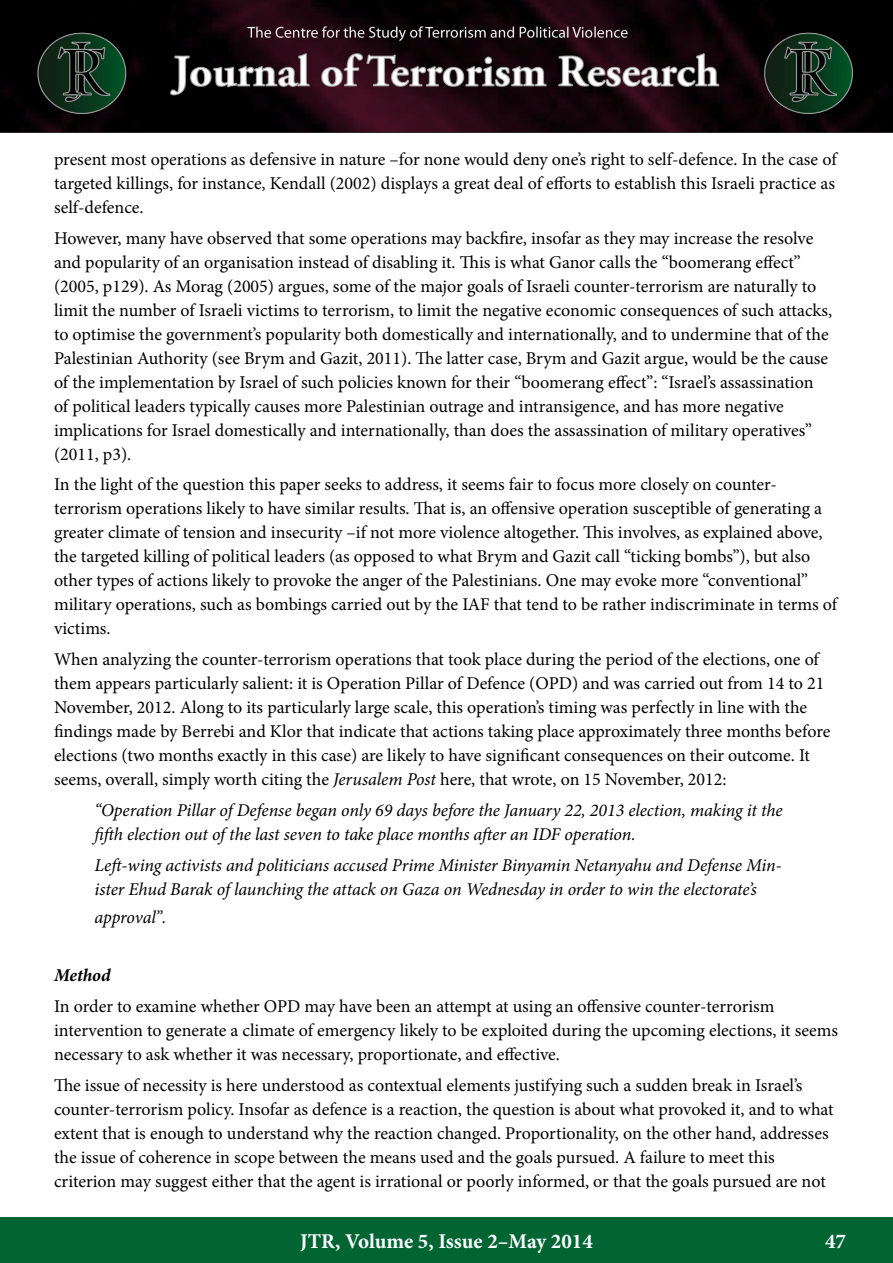
<style>
.page{position:relative;width:893px;height:1263px;background:#fff}
.page>*{position:absolute;margin:0;border:0;box-sizing:border-box;transform-origin:0 0}
.t1{font:700 21px "Minion Pro";color:#fff}
.t2{font:18px/24px "Minion Pro";color:#000}
.t3{font:italic 18px/24px "Minion Pro";letter-spacing:-.01em;color:#000}
.t4{font:italic 700 18px "Minion Pro";letter-spacing:-.005em;color:#000}
.s1{font-style:italic}
</style>
<div class="page">
<div style="left:0;top:1217px;width:893px;height:46px;background:#006533"></div>
<img style="left:0;top:0;width:893px;height:133px">
<p class="t2" style="left:54px;top:147px;width:784px;text-align:justify">present most operations as defensive in nature –for none would deny one’s right to self-defence. In the case of targeted killings, for instance, Kendall (2002) displays a great deal of efforts to establish this Israeli practice as self-defence.</p>
<p class="t2" style="left:54px;top:226px;width:780px">However, many have observed that some operations may backfire, insofar as they may increase the resolve and popularity of an organisation instead of disabling it. This is what Ganor calls the “boomerang effect” (2005, p129). As Morag (2005) argues, some of the major goals of Israeli counter-terrorism are naturally to limit the number of Israeli victims to terrorism, to limit the negative economic consequences of such attacks, to optimise the government’s popularity both domestically and internationally, and to undermine that of the Palestinian Authority (see Brym and Gazit, 2011). The latter case, Brym and Gazit argue, would be the cause of the implementation by Israel of such policies known for their “boomerang effect”: “Israel’s assassination of political leaders typically causes more Palestinian outrage and intransigence, and has more negative implications for Israel domestically and internationally, than does the assassination of military operatives” (2011, p3).</p>
<p class="t2" style="left:54px;top:473px;width:785px">In the light of the question this paper seeks to address, it seems fair to focus more closely on counter&shy;terrorism operations likely to have similar results. That is, an offensive operation susceptible of generating a greater climate of tension and insecurity –if not more violence altogether. This involves, as explained above, the targeted killing of political leaders (as opposed to what Brym and Gazit call “ticking bombs”), but also other types of actions likely to provoke the anger of the Palestinians. One may evoke more “conventional” military operations, such as bombings carried out by the IAF that tend to be rather indiscriminate in terms of victims.</p>
<p class="t2" style="left:54px;top:647px;width:778px">When analyzing the counter-terrorism operations that took place during the period of the elections, one of them appears particularly salient: it is Operation Pillar of Defence (OPD) and was carried out from 14 to 21<br>November, 2012. Along to its particularly large scale, this operation’s timing was perfectly in line with the findings made by Berrebi and Klor that indicate that actions taking place approximately three months before elections (two months exactly in this case) are likely to have significant consequences on their outcome. It seems, overall, simply worth citing the <span class="s1">Jerusalem Post</span> here, that wrote, on 15 November, 2012:</p>
<p class="t3" style="left:94px;top:798px;width:690px">“Operation Pillar of Defense began only 69 days before the January 22, 2013 election, making it the fifth election out of the last seven to take place months after an IDF operation.</p>
<p class="t3" style="left:94px;top:853px;width:689px">Left-wing activists and politicians accused Prime Minister Binyamin Netanyahu and Defense Min&shy;ister Ehud Barak of launching the attack on Gaza on Wednesday in order to win the electorate’s</p>
<p class="t3" style="left:94px;top:906px;width:73px">approval”.</p>
<p class="t4" style="left:54px;top:963px;width:58px">Method</p>
<p class="t2" style="left:54px;top:994px;width:786px">In order to examine whether OPD may have been an attempt at using an offensive counter-terrorism intervention to generate a climate of emergency likely to be exploited during the upcoming elections, it seems necessary to ask whether it was necessary, proportionate, and effective.</p>
<p class="t2" style="left:54px;top:1073px;width:781px">The issue of necessity is here understood as contextual elements justifying such a sudden break in Israel’s counter-terrorism policy. Insofar as defence is a reaction, the question is about what provoked it, and to what extent that is enough to understand why the reaction changed. Proportionality, on the other hand, addresses the issue of coherence in scope between the means used and the goals pursued. A failure to meet this criterion may suggest either that the agent is irrational or poorly informed, or that the goals pursued are not</p>
<p class="t1" style="left:300px;top:1226px;width:294px">JTR, Volume 5, Issue 2–May 2014</p>
<p class="t1" style="left:825px;top:1226px;width:22px">47</p>
</div>
